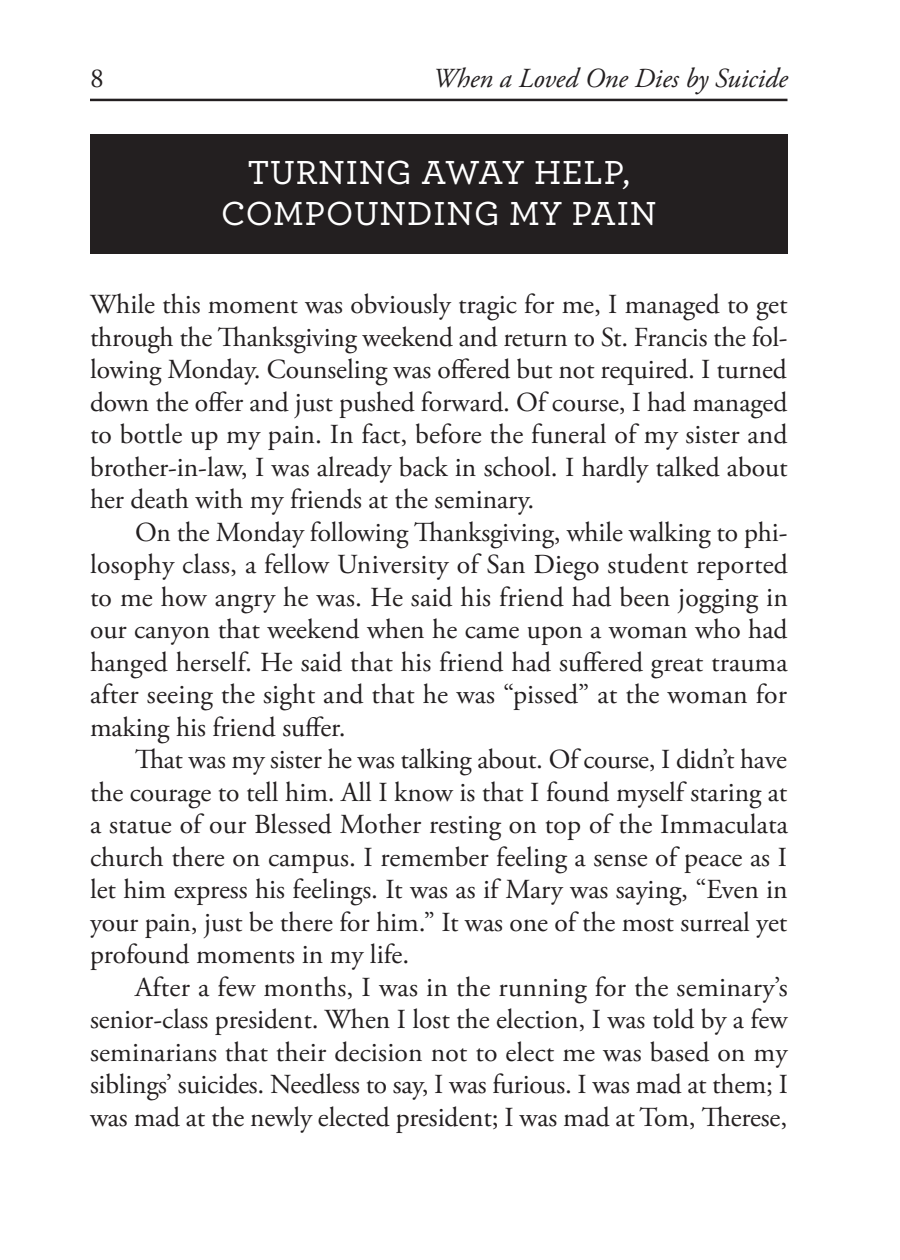
<style>
.page{position:relative;width:900px;height:1260px;background:#fff}
.page>*{position:absolute;margin:0;border:0;box-sizing:border-box;transform-origin:0 0}
.t1{font:500 35px/40px "Archer";letter-spacing:.025em;color:#fff;text-align:center}
.t2{font:27.5px/32.5px "Adobe Garamond Pro";letter-spacing:-.005em;color:#231f20;text-align:justify}
.t3{font:italic 27.5px "Adobe Garamond Pro";letter-spacing:-.005em;color:#231f20}
</style>
<div class="page">
<hr style="left:90px;top:99px;width:698px;height:2px;background:#231f20">
<div style="left:90px;top:134px;width:698px;height:120px;background:#231f20"></div>
<p class="t2" style="left:90px;top:63px;width:15px">8</p>
<p class="t3" style="left:433px;top:62px;width:356px">When a Loved One Dies by Suicide</p>
<p class="t1" style="left:221px;top:151px;width:437px">TURNING AWAY HELP,<br>COMPOUNDING MY PAIN</p>
<p class="t2" style="left:90px;top:289px;width:699px">While this moment was obviously tragic for me, I managed to get through the Thanksgiving weekend and return to St. Francis the fol&shy;lowing Monday. Counseling was offered but not required. I turned down the offer and just pushed forward. Of course, I had managed to bottle up my pain. In fact, before the funeral of my sister and brother-in-law, I was already back in school. I hardly talked about her death with my friends at the seminary.</p>
<p class="t2" style="left:90px;top:517px;width:699px;text-indent:45px">On the Monday following Thanksgiving, while walking to phi&shy;losophy class, a fellow University of San Diego student reported to me how angry he was. He said his friend had been jogging in our canyon that weekend when he came upon a woman who had hanged herself. He said that his friend had suffered great trauma after seeing the sight and that he was “pissed” at the woman for making his friend suffer.</p>
<p class="t2" style="left:90px;top:744px;width:699px;text-indent:45px">That was my sister he was talking about. Of course, I didn’t have the courage to tell him. All I know is that I found myself staring at a statue of our Blessed Mother resting on top of the Immaculata church there on campus. I remember feeling a sense of peace as I let him express his feelings. It was as if Mary was saying, “Even in your pain, just be there for him.” It was one of the most surreal yet profound moments in my life.</p>
<p class="t2" style="left:90px;top:972px;width:700px;text-indent:45px">After a few months, I was in the running for the seminary’s senior-class president. When I lost the election, I was told by a few seminarians that their decision not to elect me was based on my siblings’ suicides. Needless to say, I was furious. I was mad at them; I was mad at the newly elected president; I was mad at Tom, Therese,</p>
</div>
